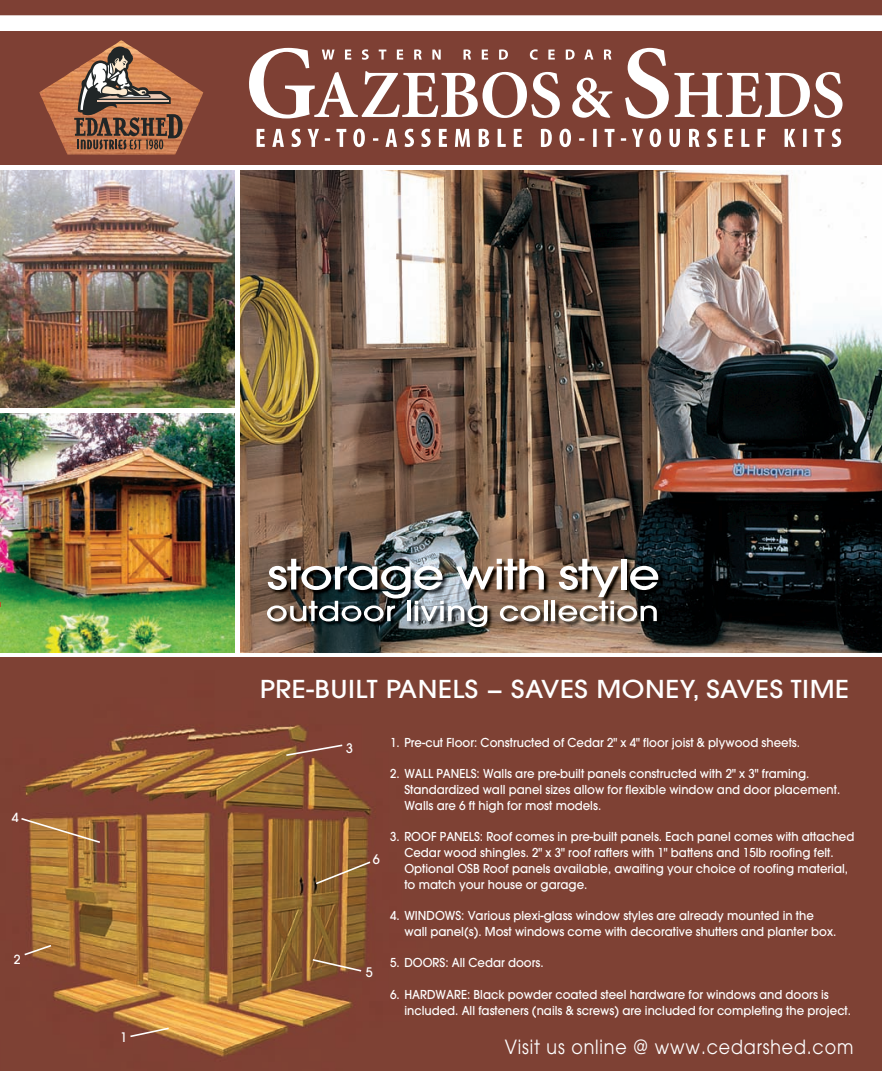
<style>
.page{position:relative;width:882px;height:1071px;background:#fff}
.page>*{position:absolute;margin:0;border:0;box-sizing:border-box;transform-origin:0 0}
.t1{font:500 24.5px "Avant Garde";letter-spacing:.02em;color:#fff;scale:1.09 1}
.t2{font:19.43px "Avant Garde";letter-spacing:.05em;color:#fff;scale:.9 1}
.t3{font:500 13.12px "Avant Garde";color:#fff;scale:.96 1}
.t4{font:500 12.6px "Avant Garde";color:#fff}
.t5{font:500 12.25px/15.8px "Avant Garde";color:#fff;scale:.95 1}
</style>
<div class="page">
<img style="left:241px;top:171px;width:641px;height:481px">
<img style="left:0;top:413px;width:235px;height:239px">
<img style="left:0;top:170px;width:235px;height:237px">
<div style="left:0;top:31px;width:882px;height:134px;background:#7e4034"></div>
<img style="left:0;top:658px;width:882px;height:413px">
<img style="left:39px;top:40px;width:164px;height:115px">
<svg style="left:60px;top:46px;width:123px;height:104px;background:#9b6a50"></svg>
<div style="left:0;top:0;width:882px;height:15px;background:#7e4034"></div>
<hr style="left:0;top:1039px;width:1px;height:32px;background:#7e4034">
<svg style="left:249px;top:48px;width:594px;height:71px"></svg>
<svg style="left:257px;top:129px;width:584px;height:18px"></svg>
<svg style="left:322px;top:49px;width:290px;height:11px"></svg>
<img style="left:267px;top:559px;width:277px;height:68px">
<hr style="left:544px;top:601px;width:3px;height:20px;background:#fff">
<hr style="left:552px;top:601px;width:3px;height:20px;background:#fff">
<svg style="left:559px;top:559px;width:99px;height:62px"></svg>
<svg style="left:285px;top:743px;width:59px;height:14px"></svg>
<svg style="left:314px;top:860px;width:58px;height:26px;background:#91683b"></svg>
<svg style="left:311px;top:958px;width:52px;height:15px"></svg>
<svg style="left:129px;top:1026px;width:42px;height:12px"></svg>
<svg style="left:23px;top:944px;width:30px;height:13px"></svg>
<svg style="left:20px;top:817px;width:82px;height:27px;background:#a97543"></svg>
<p class="t4" style="left:12px;top:810px;width:8px">4</p>
<p class="t4" style="left:14px;top:952px;width:8px">2</p>
<p class="t3" style="left:120px;top:1029px;width:9px">1</p>
<p class="t1" style="left:260px;top:674px;width:542px">PRE-BUILT PANELS − SAVES MONEY, SAVES TIME</p>
<p class="t3" style="left:346px;top:740px;width:9px">3</p>
<p class="t3" style="left:373px;top:851px;width:9px">6</p>
<p class="t3" style="left:366px;top:964px;width:9px">5</p>
<p class="t5" style="left:390px;top:734px;width:433px">1. Pre-cut Floor: Constructed of Cedar 2" x 4" floor joist &amp; plywood sheets.</p>
<p class="t5" style="left:404px;top:766px;width:460px;text-indent:-14px">2. WALL PANELS: Walls are pre-built panels constructed with 2" x 3" framing.<br>Standardized wall panel sizes allow for flexible window and door placement.<br>Walls are 6 ft high for most models.</p>
<p class="t5" style="left:404px;top:829px;width:475px;text-indent:-14px">3. ROOF PANELS: Roof comes in pre-built panels. Each panel comes with attached Cedar wood shingles. 2" x 3" roof rafters with 1" battens and 15lb roofing felt.<br>Optional OSB Roof panels available, awaiting your choice of roofing material, to match your house or garage.</p>
<p class="t5" style="left:404px;top:908px;width:456px;text-indent:-14px">4. WINDOWS: Various plexi-glass window styles are already mounted in the wall panel(s). Most windows come with decorative shutters and planter box.</p>
<p class="t5" style="left:390px;top:955px;width:163px">5. DOORS: All Cedar doors.</p>
<p class="t5" style="left:404px;top:986px;width:472px;text-indent:-14px">6. HARDWARE: Black powder coated steel hardware for windows and doors is included. All fasteners (nails &amp; screws) are included for completing the project.</p>
<p class="t2" style="left:505px;top:1035px;width:389px">Visit us online @ www.cedarshed.com</p>
</div>
